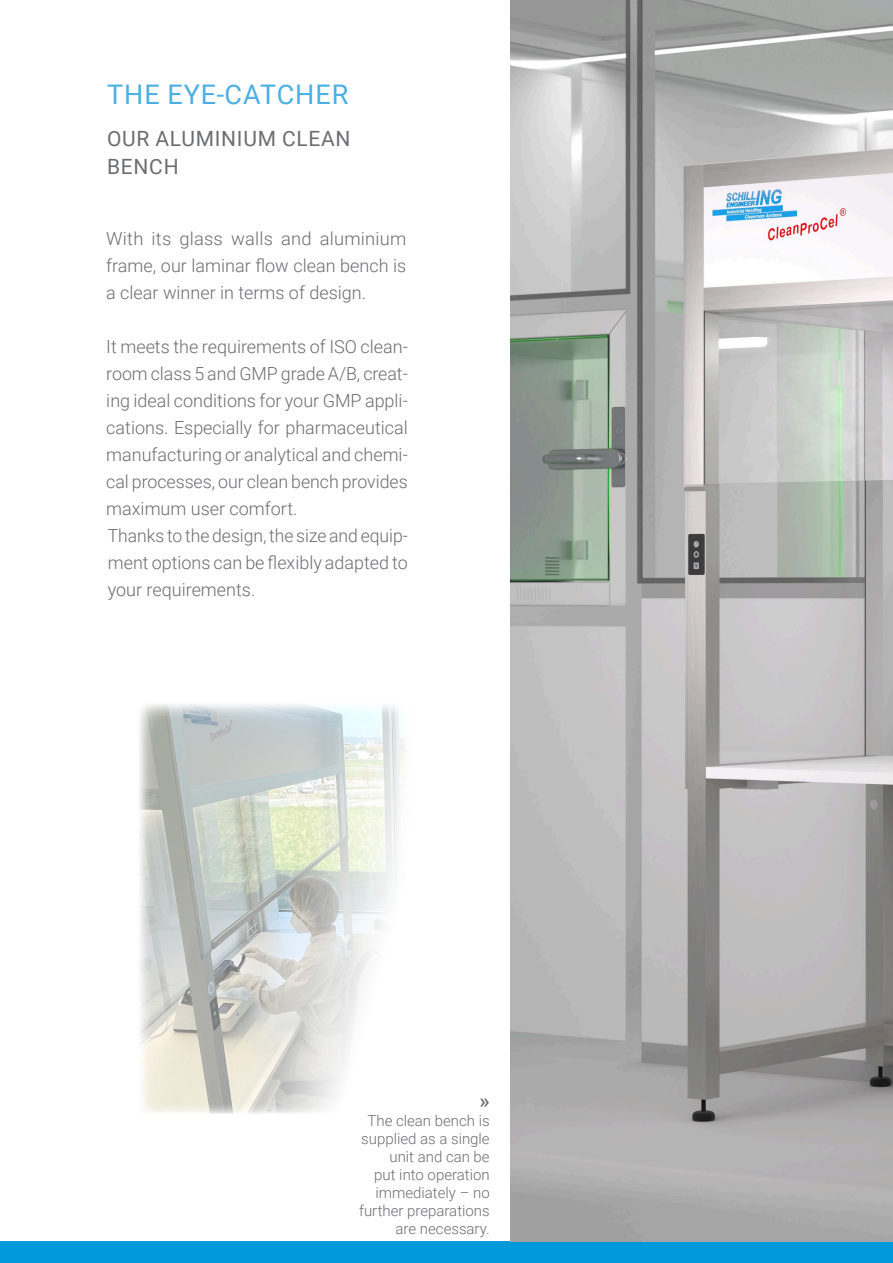
<style>
.page{position:relative;width:893px;height:1263px;background:#fff}
.page>*{position:absolute;margin:0;border:0;box-sizing:border-box;transform-origin:0 0}
.t1{font:27px "Roboto";letter-spacing:.035em;color:#4bafe3}
.t2{font:21px/28.5px "Roboto";letter-spacing:.035em;color:#6c6d70}
.t3{font:500 21px "Roboto";color:#6c6d70}
.t4{font:300 18px/27px "Roboto";color:#6c6d70;text-align:justify}
.t5{font:300 15px/18px "Roboto";color:#6c6d70;text-align:right}
</style>
<div class="page">
<div style="left:0;top:1242px;width:893px;height:21px;background:#0099da"></div>
<img style="left:510px;top:0;width:383px;height:1242px">
<img style="left:139px;top:704px;width:266px;height:410px">
<h1 class="t1" style="left:107px;top:76px;width:243px">THE EYE-CATCHER</h1>
<p class="t2" style="left:107px;top:123px;width:245px">OUR ALUMINIUM CLEAN<br>BENCH</p>
<p class="t4" style="left:106px;top:224px;width:302px">With its glass walls and aluminium frame, our laminar flow clean bench is a clear winner in terms of design.</p>
<p class="t4" style="left:106px;top:332px;width:303px;text-align:left">It meets the requirements of ISO clean&shy;room class 5 and GMP grade A/B, creat&shy;ing ideal conditions for your GMP appli&shy;cations. Especially for pharmaceutical manufacturing or analytical and chemi&shy;cal processes, our clean bench provides maximum user comfort.<br>Thanks to the design, the size and equip&shy;ment options can be flexibly adapted to your requirements.</p>
<p class="t3" style="left:479px;top:1086px;width:12px">»</p>
<p class="t5" style="left:359px;top:1111px;width:132px">The clean bench is supplied as a single unit and can be<br>put into operation immediately – no further preparations are necessary.</p>
</div>
